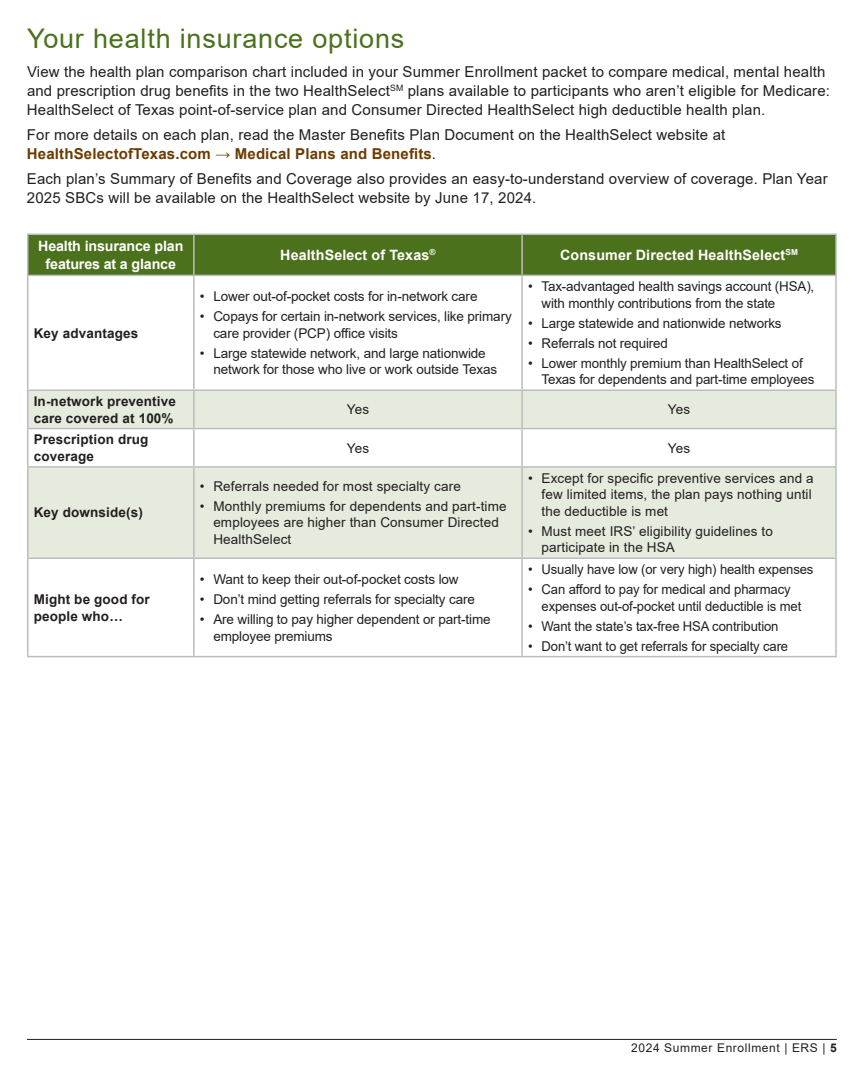
<style>
.page{position:relative;width:864px;height:1080px;background:#fff}
.page>*{position:absolute;margin:0;border:0;box-sizing:border-box;transform-origin:0 0}
.t1{font:27px "Arial";letter-spacing:.03em;color:#4b711c}
.t2{font:15px/18.8px "Arial";letter-spacing:.01em;color:#231f20}
.t3{font:700 14.25px "Arial";letter-spacing:.01em;color:#fff}
.t4{font:700 14.25px/18.8px "Arial";letter-spacing:-.01em;color:#fff;text-align:center}
.t5{font:13.5px/16.5px "Arial";letter-spacing:-.01em;color:#231f20}
.t6{font:13.5px/16.5px "Arial";letter-spacing:.01em;color:#231f20}
.t7{font:700 13.5px/16.5px "Arial";letter-spacing:.01em;color:#231f20}
.t8{font:12px "Arial";letter-spacing:.05em;color:#231f20}
.s1{font-weight:700;color:#6b3b00}
.s2{font-weight:700}
</style>
<div class="page">
<hr style="left:27px;top:1039px;width:810px;height:1px;background:#231f20">
<div style="left:28px;top:234px;width:166px;height:41px;background:#4b711c"></div>
<div style="left:194px;top:234px;width:328px;height:41px;background:#4b711c"></div>
<div style="left:522px;top:234px;width:314px;height:41px;background:#4b711c"></div>
<div style="left:28px;top:390px;width:166px;height:39px;background:#e5ebdd"></div>
<div style="left:194px;top:390px;width:328px;height:39px;background:#e5ebdd"></div>
<div style="left:522px;top:390px;width:314px;height:39px;background:#e5ebdd"></div>
<div style="left:28px;top:467px;width:166px;height:91px;background:#e5ebdd"></div>
<div style="left:194px;top:467px;width:328px;height:91px;background:#e5ebdd"></div>
<div style="left:522px;top:467px;width:314px;height:91px;background:#e5ebdd"></div>
<hr style="left:27px;top:276px;width:1px;height:114px;background:#bcbdc0">
<hr style="left:193px;top:276px;width:2px;height:114px;background:#bcbdc0">
<hr style="left:521px;top:276px;width:2px;height:114px;background:#bcbdc0">
<hr style="left:835px;top:276px;width:2px;height:114px;background:#bcbdc0">
<hr style="left:27px;top:390px;width:167px;height:1px;background:#bcbdc0">
<hr style="left:27px;top:391px;width:1px;height:37px;background:#bcbdc0">
<hr style="left:194px;top:390px;width:328px;height:1px;background:#bcbdc0">
<hr style="left:193px;top:391px;width:2px;height:37px;background:#bcbdc0">
<hr style="left:522px;top:390px;width:315px;height:1px;background:#bcbdc0">
<hr style="left:521px;top:391px;width:2px;height:37px;background:#bcbdc0">
<hr style="left:835px;top:391px;width:2px;height:37px;background:#bcbdc0">
<hr style="left:27px;top:428px;width:167px;height:1px;background:#bcbdc0">
<hr style="left:27px;top:429px;width:1px;height:37px;background:#bcbdc0">
<hr style="left:194px;top:428px;width:328px;height:1px;background:#bcbdc0">
<hr style="left:193px;top:429px;width:2px;height:37px;background:#bcbdc0">
<hr style="left:522px;top:428px;width:315px;height:1px;background:#bcbdc0">
<hr style="left:521px;top:429px;width:2px;height:37px;background:#bcbdc0">
<hr style="left:835px;top:429px;width:2px;height:37px;background:#bcbdc0">
<hr style="left:27px;top:466px;width:167px;height:2px;background:#bcbdc0">
<hr style="left:27px;top:468px;width:1px;height:89px;background:#bcbdc0">
<hr style="left:194px;top:466px;width:328px;height:2px;background:#bcbdc0">
<hr style="left:193px;top:468px;width:2px;height:89px;background:#bcbdc0">
<hr style="left:522px;top:466px;width:315px;height:2px;background:#bcbdc0">
<hr style="left:521px;top:468px;width:2px;height:89px;background:#bcbdc0">
<hr style="left:835px;top:468px;width:2px;height:89px;background:#bcbdc0">
<hr style="left:27px;top:557px;width:167px;height:2px;background:#bcbdc0">
<hr style="left:27px;top:559px;width:1px;height:97px;background:#bcbdc0">
<hr style="left:194px;top:557px;width:328px;height:2px;background:#bcbdc0">
<hr style="left:193px;top:559px;width:2px;height:97px;background:#bcbdc0">
<hr style="left:522px;top:557px;width:315px;height:2px;background:#bcbdc0">
<hr style="left:521px;top:559px;width:2px;height:97px;background:#bcbdc0">
<hr style="left:835px;top:559px;width:2px;height:97px;background:#bcbdc0">
<hr style="left:27px;top:656px;width:167px;height:1px;background:#bcbdc0">
<hr style="left:194px;top:656px;width:328px;height:1px;background:#bcbdc0">
<hr style="left:522px;top:656px;width:315px;height:1px;background:#bcbdc0">
<hr style="left:27px;top:234px;width:167px;height:1px;background:#bcbdc0">
<hr style="left:27px;top:235px;width:1px;height:40px;background:#bcbdc0">
<hr style="left:194px;top:234px;width:328px;height:1px;background:#bcbdc0">
<hr style="left:193px;top:235px;width:2px;height:40px;background:#bcbdc0">
<hr style="left:522px;top:234px;width:315px;height:1px;background:#bcbdc0">
<hr style="left:521px;top:235px;width:2px;height:40px;background:#bcbdc0">
<hr style="left:835px;top:235px;width:2px;height:40px;background:#bcbdc0">
<hr style="left:27px;top:275px;width:167px;height:1px;background:#bcbdc0">
<hr style="left:194px;top:275px;width:328px;height:1px;background:#bcbdc0">
<hr style="left:522px;top:275px;width:315px;height:1px;background:#bcbdc0">
<h2 class="t1" style="left:27px;top:20px;width:379px">Your health insurance options</h2>
<p class="t2" style="left:27px;top:62px;width:805px">View the health plan comparison chart included in your Summer Enrollment packet to compare medical, mental health and prescription drug benefits in the two HealthSelect<sup>SM</sup> plans available to participants who aren’t eligible for Medicare:<br>HealthSelect of Texas point-of-service plan and Consumer Directed HealthSelect high deductible health plan.</p>
<p class="t2" style="left:27px;top:125px;width:700px">For more details on each plan, read the Master Benefits Plan Document on the HealthSelect website at<br><span class="s1">HealthSelectofTexas.com → Medical Plans and Benefits</span>.</p>
<p class="t2" style="left:27px;top:170px;width:802px">Each plan’s Summary of Benefits and Coverage also provides an easy-to-understand overview of coverage. Plan Year<br>2025 SBCs will be available on the HealthSelect website by June 17, 2024.</p>
<p class="t4" style="left:38px;top:236px;width:147px">Health insurance plan features at a glance</p>
<p class="t3" style="left:280px;top:245px;width:157px">HealthSelect of Texas<sup>®</sup></p>
<p class="t3" style="left:560px;top:245px;width:239px">Consumer Directed HealthSelect<sup>SM</sup></p>
<p class="t7" style="left:34px;top:325px;width:106px">Key advantages</p>
<p class="t5" style="left:200px;top:288px;width:279px">• Lower out-of-pocket costs for in-network care</p>
<p class="t5" style="left:213px;top:308px;width:300px;text-indent:-14px">• Copays for certain in-network services, like primary care provider (PCP) office visits</p>
<p class="t5" style="left:213px;top:345px;width:285px;text-indent:-14px">• Large statewide network, and large nationwide network for those who live or work outside Texas</p>
<p class="t5" style="left:542px;top:278px;width:274px;text-indent:-13px">• Tax-advantaged health savings account (HSA), with monthly contributions from the state</p>
<p class="t5" style="left:528px;top:315px;width:255px">• Large statewide and nationwide networks</p>
<p class="t5" style="left:528px;top:335px;width:141px">• Referrals not required</p>
<p class="t5" style="left:542px;top:355px;width:274px;text-indent:-13px">• Lower monthly premium than HealthSelect of<br>Texas for dependents and part-time employees</p>
<p class="t7" style="left:34px;top:393px;width:144px">In-network preventive care covered at 100%</p>
<p class="t5" style="left:347px;top:401px;width:24px">Yes</p>
<p class="t5" style="left:668px;top:401px;width:24px">Yes</p>
<p class="t7" style="left:34px;top:432px;width:116px">Prescription drug coverage</p>
<p class="t5" style="left:347px;top:440px;width:24px">Yes</p>
<p class="t5" style="left:668px;top:440px;width:24px">Yes</p>
<p class="t7" style="left:34px;top:505px;width:111px">Key downside(s)</p>
<p class="t7" style="left:34px;top:591px;width:118px">Might be good for people who…</p>
<p class="t6" style="left:200px;top:478px;width:263px">• Referrals needed for most specialty care</p>
<p class="t6" style="left:213px;top:498px;width:295px;text-indent:-14px">• Monthly premiums for dependents and part-time employees are higher than Consumer Directed<br>HealthSelect</p>
<p class="t5" style="left:200px;top:571px;width:260px">• Want to keep their out-of-pocket costs low</p>
<p class="t5" style="left:200px;top:591px;width:277px">• Don’t mind getting referrals for specialty care</p>
<p class="t5" style="left:213px;top:611px;width:279px;text-indent:-14px">• Are willing to pay higher dependent or part-time employee premiums</p>
<p class="t6" style="left:542px;top:470px;width:274px;text-indent:-14px">• Except for specific preventive services and a few limited items, the plan pays nothing until the deductible is met</p>
<p class="t6" style="left:542px;top:523px;width:233px;text-indent:-14px">• Must meet IRS’ eligibility guidelines to participate in the HSA</p>
<p class="t5" style="left:528px;top:561px;width:287px">• Usually have low (or very high) health expenses</p>
<p class="t5" style="left:542px;top:581px;width:261px;text-indent:-14px">• Can afford to pay for medical and pharmacy expenses out-of-pocket until deductible is met</p>
<p class="t5" style="left:528px;top:618px;width:252px">• Want the state’s tax-free HSA contribution</p>
<p class="t5" style="left:528px;top:638px;width:262px">• Don’t want to get referrals for specialty care</p>
<p class="t8" style="left:631px;top:1040px;width:207px">2024 Summer Enrollment | ERS | <span class="s2">5</span></p>
</div>
